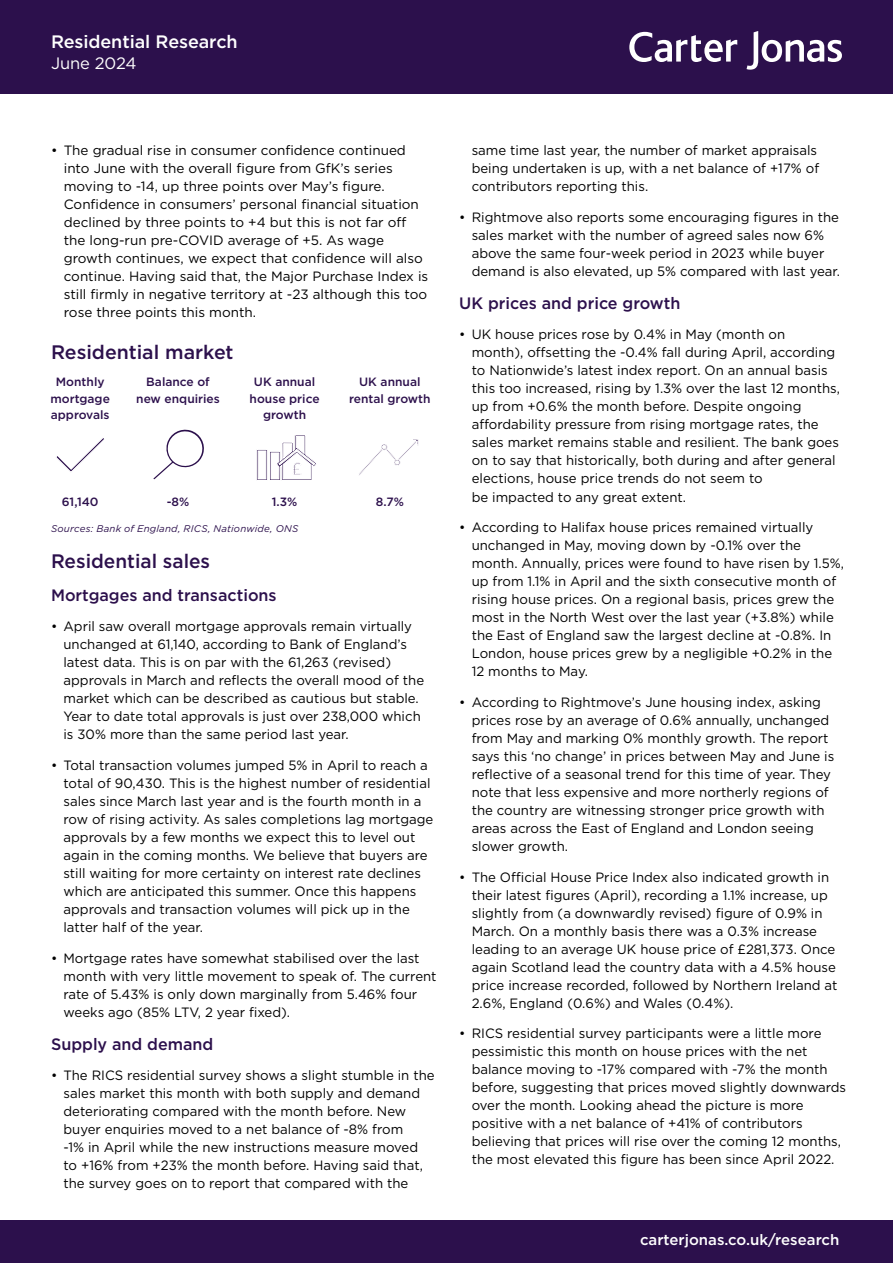
<style>
.page{position:relative;width:893px;height:1263px;background:#fff}
.page>*{position:absolute;margin:0;border:0;box-sizing:border-box;transform-origin:0 0}
.t1{font:500 19.5px "Gotham";color:#2c104c}
.t2{font:500 18px "Gotham";letter-spacing:-.005em;color:#fff}
.t3{font:500 16.5px "Gotham";color:#2c104c}
.t4{font:16.5px "Gotham";letter-spacing:-.005em;color:#fff}
.t5{font:500 15px "Gotham";color:#fff}
.t6{font:13.5px/18px "Gotham";color:#000}
.t7{font:500 12px/16.5px "Gotham";color:#2c104c;text-align:center}
.t8{font:italic 9.75px "Gotham";letter-spacing:.02em;color:#2c104c}
</style>
<div class="page">
<div style="left:0;top:1220px;width:893px;height:43px;background:#2c104c"></div>
<div style="left:0;top:0;width:893px;height:94px;background:#2c104c"></div>
<svg style="left:746px;top:31px;width:96px;height:39px"></svg>
<svg style="left:629px;top:32px;width:108px;height:30px"></svg>
<svg style="left:56px;top:438px;width:48px;height:34px"></svg>
<svg style="left:256px;top:435px;width:60px;height:45px"></svg>
<svg style="left:153px;top:429px;width:51px;height:51px"></svg>
<svg style="left:359px;top:439px;width:60px;height:36px"></svg>
<h2 class="t2" style="left:51px;top:30px;width:188px">Residential Research</h2>
<p class="t4" style="left:51px;top:52px;width:87px">June 2024</p>
<p class="t6" style="left:64px;top:141px;width:366px;text-indent:-13px">• The gradual rise in consumer confidence continued into June with the overall figure from GfK’s series moving to -14, up three points over May’s figure.<br>Confidence in consumers’ personal financial situation declined by three points to +4 but this is not far off the long-run pre-COVID average of +5. As wage growth continues, we expect that confidence will also continue. Having said that, the Major Purchase Index is still firmly in negative territory at -23 although this too rose three points this month.</p>
<h1 class="t1" style="left:51px;top:339px;width:184px">Residential market</h1>
<p class="t7" style="left:51px;top:374px;width:61px">Monthly mortgage approvals</p>
<p class="t7" style="left:136px;top:374px;width:85px">Balance of new enquiries</p>
<p class="t7" style="left:250px;top:374px;width:71px">UK annual house price growth</p>
<p class="t7" style="left:349px;top:374px;width:83px">UK annual rental growth</p>
<p class="t7" style="left:62px;top:494px;width:38px">61,140</p>
<p class="t7" style="left:167px;top:494px;width:24px">-8%</p>
<p class="t7" style="left:272px;top:494px;width:27px">1.3%</p>
<p class="t7" style="left:376px;top:494px;width:30px">8.7%</p>
<p class="t8" style="left:51px;top:522px;width:249px">Sources: Bank of England, RICS, Nationwide, ONS</p>
<h1 class="t1" style="left:51px;top:548px;width:161px">Residential sales</h1>
<p class="t3" style="left:51px;top:584px;width:227px">Mortgages and transactions</p>
<p class="t6" style="left:63px;top:617px;width:362px;text-indent:-12px">• April saw overall mortgage approvals remain virtually unchanged at 61,140, according to Bank of England’s latest data. This is on par with the 61,263 (revised) approvals in March and reflects the overall mood of the market which can be described as cautious but stable.<br>Year to date total approvals is just over 238,000 which is 30% more than the same period last year.</p>
<p class="t6" style="left:63px;top:756px;width:371px;text-indent:-12px">• Total transaction volumes jumped 5% in April to reach a total of 90,430. This is the highest number of residential sales since March last year and is the fourth month in a row of rising activity. As sales completions lag mortgage approvals by a few months we expect this to level out again in the coming months. We believe that buyers are still waiting for more certainty on interest rate declines which are anticipated this summer. Once this happens approvals and transaction volumes will pick up in the latter half of the year.</p>
<p class="t6" style="left:63px;top:949px;width:375px;text-indent:-12px">• Mortgage rates have somewhat stabilised over the last month with very little movement to speak of. The current rate of 5.43% is only down marginally from 5.46% four weeks ago (85% LTV, 2 year fixed).</p>
<p class="t3" style="left:51px;top:1033px;width:164px">Supply and demand</p>
<p class="t6" style="left:63px;top:1066px;width:373px;text-indent:-12px">• The RICS residential survey shows a slight stumble in the sales market this month with both supply and demand deteriorating compared with the month before. New buyer enquiries moved to a net balance of -8% from<br>-1% in April while the new instructions measure moved to +16% from +23% the month before. Having said that, the survey goes on to report that compared with the</p>
<p class="t6" style="left:472px;top:141px;width:349px">same time last year, the number of market appraisals being undertaken is up, with a net balance of +17% of contributors reporting this.</p>
<p class="t6" style="left:472px;top:208px;width:370px;text-indent:-12px">• Rightmove also reports some encouraging figures in the sales market with the number of agreed sales now 6% above the same four-week period in 2023 while buyer demand is also elevated, up 5% compared with last year.</p>
<p class="t3" style="left:459px;top:292px;width:223px">UK prices and price growth</p>
<p class="t6" style="left:472px;top:325px;width:370px;text-indent:-12px">• UK house prices rose by 0.4% in May (month on month), offsetting the -0.4% fall during April, according to Nationwide’s latest index report. On an annual basis this too increased, rising by 1.3% over the last 12 months, up from +0.6% the month before. Despite ongoing affordability pressure from rising mortgage rates, the sales market remains stable and resilient. The bank goes on to say that historically, both during and after general elections, house price trends do not seem to<br>be impacted to any great extent.</p>
<p class="t6" style="left:472px;top:518px;width:374px;text-indent:-12px">• According to Halifax house prices remained virtually unchanged in May, moving down by -0.1% over the month. Annually, prices were found to have risen by 1.5%, up from 1.1% in April and the sixth consecutive month of rising house prices. On a regional basis, prices grew the most in the North West over the last year (+3.8%) while the East of England saw the largest decline at -0.8%. In London, house prices grew by a negligible +0.2% in the 12 months to May.</p>
<p class="t6" style="left:472px;top:693px;width:364px;text-indent:-12px">• According to Rightmove’s June housing index, asking prices rose by an average of 0.6% annually, unchanged from May and marking 0% monthly growth. The report says this ‘no change’ in prices between May and June is reflective of a seasonal trend for this time of year. They note that less expensive and more northerly regions of the country are witnessing stronger price growth with areas across the East of England and London seeing slower growth.</p>
<p class="t6" style="left:472px;top:868px;width:367px;text-indent:-12px">• The Official House Price Index also indicated growth in their latest figures (April), recording a 1.1% increase, up slightly from (a downwardly revised) figure of 0.9% in March. On a monthly basis there was a 0.3% increase leading to an average UK house price of £281,373. Once again Scotland lead the country data with a 4.5% house price increase recorded, followed by Northern Ireland at 2.6%, England (0.6%) and Wales (0.4%).</p>
<p class="t6" style="left:472px;top:1024px;width:376px;text-indent:-12px">• RICS residential survey participants were a little more pessimistic this month on house prices with the net balance moving to -17% compared with -7% the month before, suggesting that prices moved slightly downwards over the month. Looking ahead the picture is more positive with a net balance of +41% of contributors believing that prices will rise over the coming 12 months, the most elevated this figure has been since April 2022.</p>
<p class="t5" style="left:640px;top:1230px;width:201px">carterjonas.co.uk/research</p>
</div>
